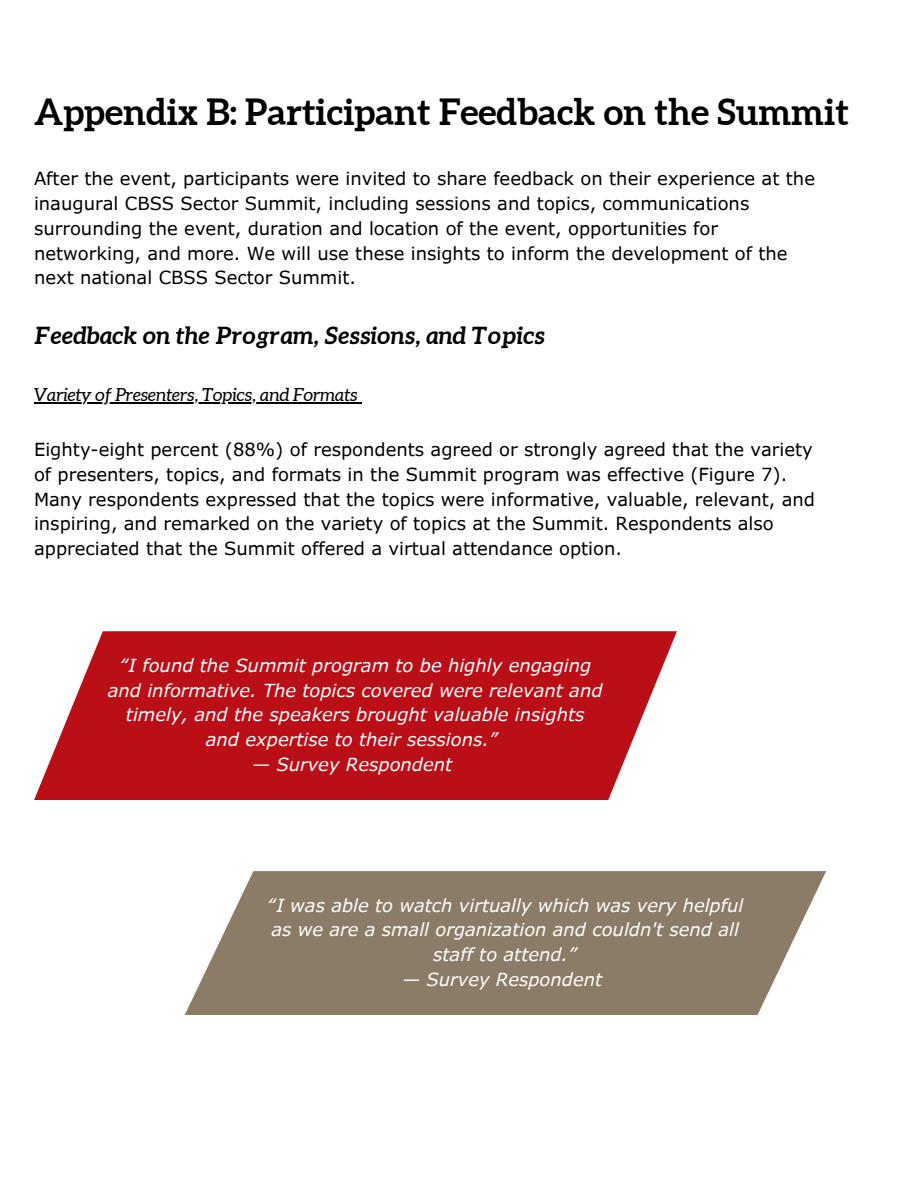
<style>
.page{position:relative;width:918px;height:1188px;background:#fff}
.page>*{position:absolute;margin:0;border:0;box-sizing:border-box;transform-origin:0 0}
.t1{font:700 36.15px "Aleo";color:#000}
.t2{font:italic 700 24px "Aleo";color:#000}
.t3{font:18px/24.8px "Verdana Pro";color:#000}
.t4{font:italic 18px/24.8px "Verdana Pro";color:#fff;text-align:center}
.t5{font:italic 18px "Aleo";color:#000}
</style>
<div class="page">
<hr style="left:34px;top:402px;width:324px;height:1px;background:#000">
<svg style="left:34px;top:631px;width:643px;height:169px;background:#c22931"></svg>
<svg style="left:185px;top:871px;width:641px;height:144px;background:#968a76"></svg>
<h1 class="t1" style="left:34px;top:91px;width:816px">Appendix B: Participant Feedback on the Summit</h1>
<p class="t3" style="left:34px;top:166px;width:783px">After the event, participants were invited to share feedback on their experience at the inaugural CBSS Sector Summit, including sessions and topics, communications surrounding the event, duration and location of the event, opportunities for networking, and more. We will use these insights to inform the development of the next national CBSS Sector Summit.</p>
<h2 class="t2" style="left:34px;top:322px;width:513px">Feedback on the Program, Sessions, and Topics</h2>
<p class="t5" style="left:34px;top:385px;width:325px">Variety of Presenters, Topics, and Formats</p>
<p class="t3" style="left:34px;top:437px;width:783px">Eighty-eight percent (88%) of respondents agreed or strongly agreed that the variety of presenters, topics, and formats in the Summit program was effective (Figure 7).<br>Many respondents expressed that the topics were informative, valuable, relevant, and inspiring, and remarked on the variety of topics at the Summit. Respondents also appreciated that the Summit offered a virtual attendance option.</p>
<p class="t4" style="left:108px;top:652px;width:496px">“I found the Summit program to be highly engaging and informative. The topics covered were relevant and timely, and the speakers brought valuable insights and expertise to their sessions.”</p>
<p class="t4" style="left:252px;top:751px;width:202px">— Survey Respondent</p>
<p class="t4" style="left:267px;top:892px;width:478px">“I was able to watch virtually which was very helpful as we are a small organization and couldn't send all staff to attend.”</p>
<p class="t4" style="left:402px;top:966px;width:201px">— Survey Respondent</p>
</div>
